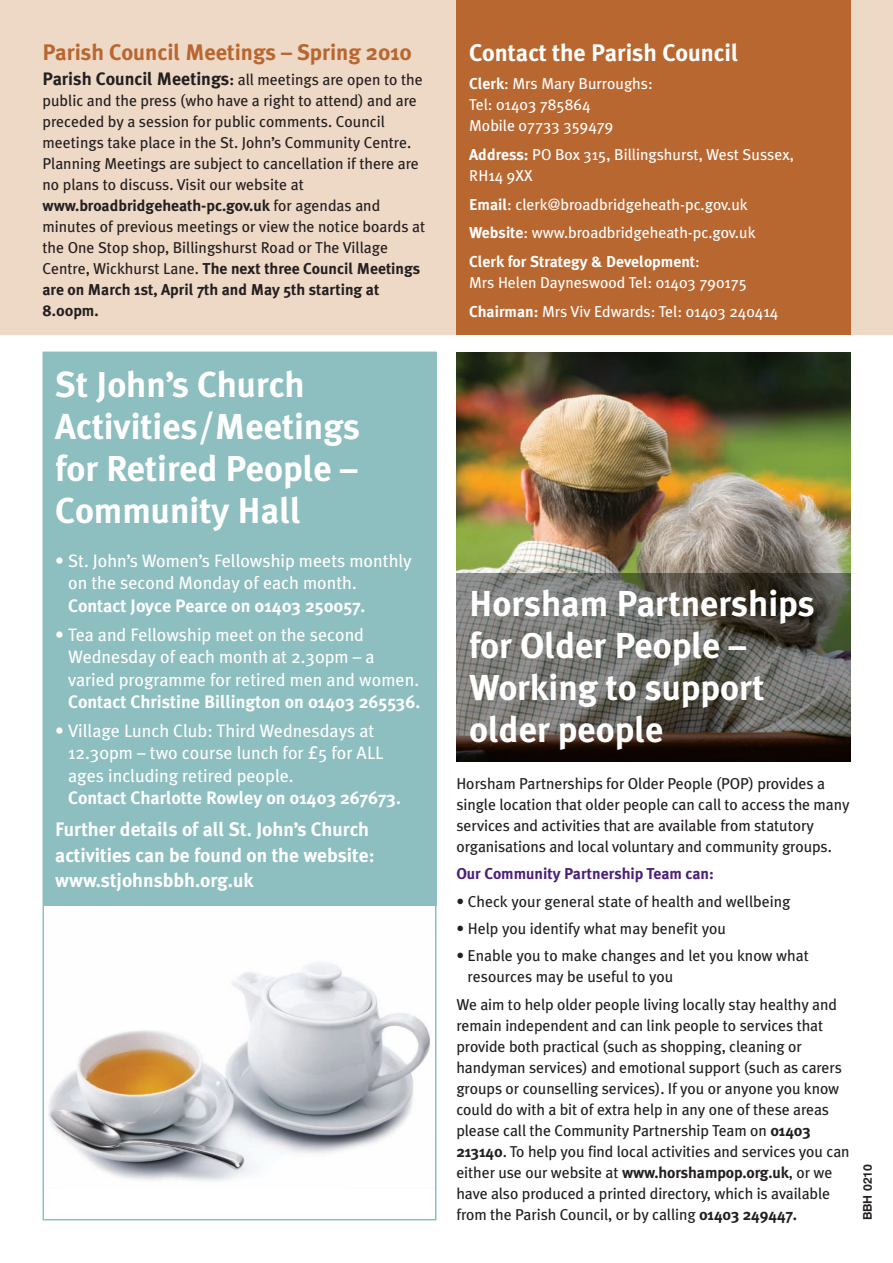
<style>
.page{position:relative;width:893px;height:1263px;background:#fff}
.page>*{position:absolute;margin:0;border:0;box-sizing:border-box;transform-origin:0 0}
.t1{font:700 36px/42px "Meta Plus";color:#fff}
.t2{font:700 24px "Meta Plus";color:#fff}
.t3{font:700 22.5px "Meta Plus";color:#b96730}
.t4{font:700 19.5px/25.5px "Meta Plus";color:#fff}
.t5{font:18px/22.5px "Meta Plus";color:#fff}
.t6{font:700 18px "Meta Plus";color:#fff}
.t7{font:15.75px/21px "Meta Plus";letter-spacing:-.005em;color:#231f20}
.t8{font:15.75px/21px "Meta Plus";color:#fff}
.t9{font:700 15.75px "Meta Plus";color:#4c1f79}
.t10{font:700 12px "Swiss 721 BT";color:#231f20}
.s1{font-weight:700;font-size:18px}
.s2{font-weight:700}
</style>
<div class="page">
<div style="left:43px;top:352px;width:393px;height:868px;background:#8dbec0"></div>
<div style="left:43px;top:906px;width:393px;height:314px;background:#fff"></div>
<img style="left:49px;top:962px;width:382px;height:220px">
<div style="left:0;top:0;width:893px;height:335px;background:#eed8c6"></div>
<div style="left:456px;top:0;width:394px;height:335px;background:#b96730"></div>
<div style="left:43px;top:352px;width:393px;height:868px;border:2px solid #8dbec0"></div>
<img style="left:456px;top:353px;width:394px;height:221px">
<img style="left:456px;top:574px;width:394px;height:187px">
<h3 class="t3" style="left:43px;top:39px;width:371px">Parish Council Meetings – Spring 2010</h3>
<p class="t7" style="left:43px;top:70px;width:384px"><span class="s1">Parish Council Meetings</span><span class="s2">:</span> all meetings are open to the public and the press (who have a right to attend) and are preceded by a session for public comments. Council meetings take place in the St. John’s Community Centre.<br>Planning Meetings are subject to cancellation if there are no plans to discuss. Visit our website at <span class="s2">www.broadbridgeheath-pc.gov.uk</span> for agendas and minutes of previous meetings or view the notice boards at the One Stop shop, Billingshurst Road or The Village Centre, Wickhurst Lane. <span class="s2">The next three Council Meetings are on March 1st, April 7th and May 5th starting at 8.00pm.</span></p>
<h1 class="t1" style="left:55px;top:363px;width:306px">St John’s Church<br>Activities/Meetings for Retired People –<br>Community Hall</h1>
<p class="t5" style="left:68px;top:549px;width:345px;text-indent:-13px">• St. John’s Women’s Fellowship meets monthly on the second Monday of each month.</p>
<p class="t6" style="left:68px;top:595px;width:299px">Contact Joyce Pearce on 01403 250057.</p>
<p class="t5" style="left:68px;top:623px;width:352px;text-indent:-13px">• Tea and Fellowship meet on the second<br>Wednesday of each month at 2.30pm – a varied programme for retired men and women.</p>
<p class="t6" style="left:68px;top:691px;width:354px">Contact Christine Billington on 01403 265536.</p>
<p class="t5" style="left:68px;top:719px;width:317px;text-indent:-13px">• Village Lunch Club: Third Wednesdays at<br>12.30pm – two course lunch for £5 for ALL ages including retired people.</p>
<p class="t6" style="left:68px;top:788px;width:334px">Contact Charlotte Rowley on 01403 267673.</p>
<p class="t4" style="left:55px;top:817px;width:321px">Further details of all St. John’s Church activities can be found on the website: www.stjohnsbbh.org.uk</p>
<h2 class="t2" style="left:469px;top:39px;width:271px">Contact the Parish Council</h2>
<p class="t8" style="left:469px;top:73px;width:185px"><span class="s2">Clerk</span>: Mrs Mary Burroughs:<br>Tel: 01403 785864<br>Mobile 07733 359479</p>
<p class="t8" style="left:469px;top:144px;width:326px"><span class="s2">Address:</span> PO Box 315, Billingshurst, West Sussex,<br>RH14 9XX</p>
<p class="t8" style="left:469px;top:190px;width:288px;line-height:28.8px"><span class="s2">Email</span>: clerk@broadbridgeheath-pc.gov.uk<br><span class="s2">Website</span>: www.broadbridgeheath-pc.gov.uk<br><span class="s2">Clerk for Strategy &amp; Development</span>:</p>
<p class="t8" style="left:469px;top:268px;width:311px;line-height:28.8px">Mrs Helen Dayneswood Tel: 01403 790175<br><span class="s2">Chairman:</span> Mrs Viv Edwards: Tel: 01403 240414</p>
<h1 class="t1" style="left:469px;top:583px;width:347px">Horsham Partnerships for Older People –<br>Working to support older people</h1>
<p class="t7" style="left:456px;top:773px;width:395px">Horsham Partnerships for Older People (POP) provides a single location that older people can call to access the many services and activities that are available from statutory organisations and local voluntary and community groups.</p>
<p class="t9" style="left:456px;top:864px;width:259px">Our Community Partnership Team can:</p>
<p class="t7" style="left:456px;top:891px;width:336px">• Check your general state of health and wellbeing</p>
<p class="t7" style="left:456px;top:918px;width:271px">• Help you identify what may benefit you</p>
<p class="t7" style="left:468px;top:945px;width:343px;text-indent:-11px">• Enable you to make changes and let you know what resources may be useful to you</p>
<p class="t7" style="left:456px;top:994px;width:395px">We aim to help older people living locally stay healthy and remain independent and can link people to services that provide both practical (such as shopping, cleaning or handyman services) and emotional support (such as carers groups or counselling services). If you or anyone you know could do with a bit of extra help in any one of these areas please call the Community Partnership Team on <span class="s2">01403<br>213140</span>. To help you find local activities and services you can either use our website at <span class="s2">www.horshampop.org.uk</span>, or we have also produced a printed directory, which is available from the Parish Council, or by calling <span class="s2">01403 249447.</span></p>
<p class="t10" style="left:863px;top:1220px;width:58px;rotate:-90deg">BBH 0210</p>
</div>
